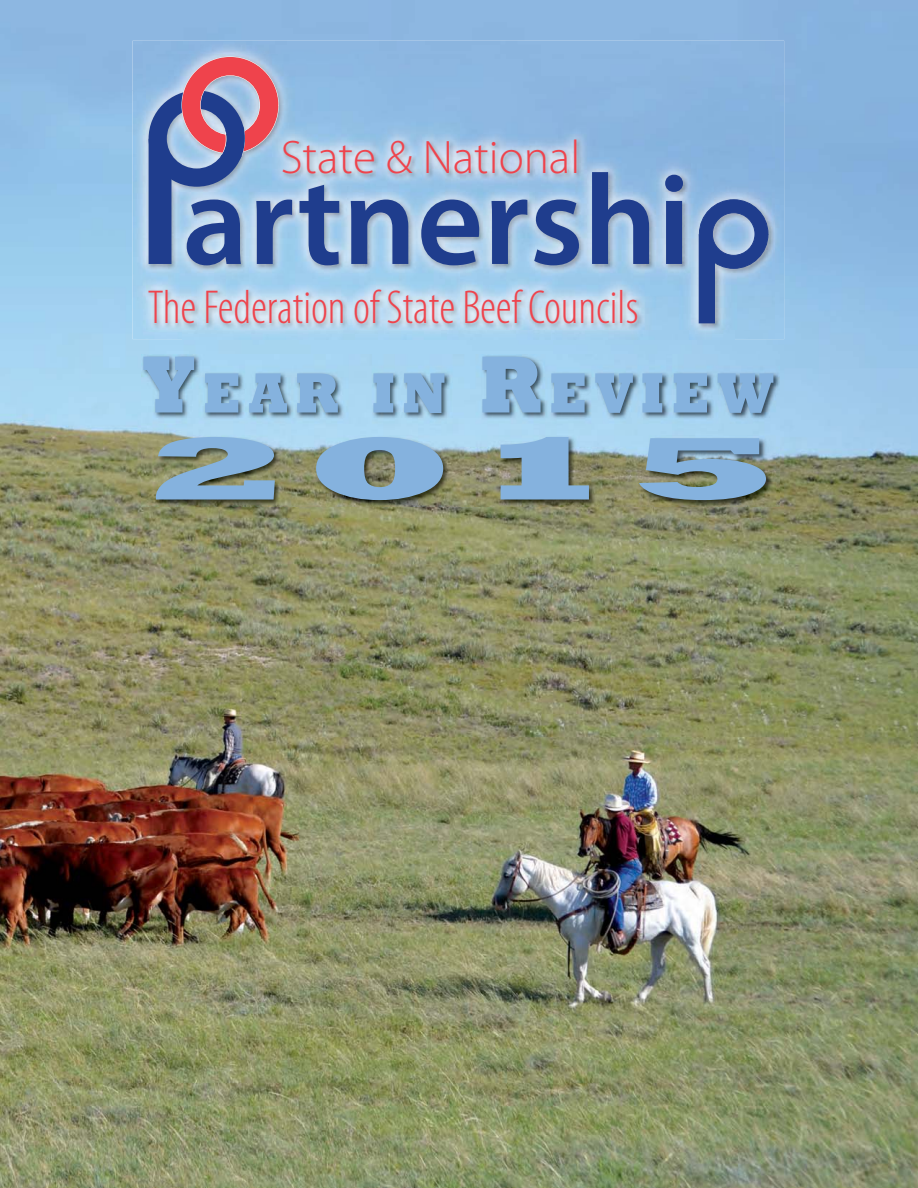
<style>
.page{position:relative;width:918px;height:1188px;background:#fff}
.page>*{position:absolute;margin:0;border:0;box-sizing:border-box;transform-origin:0 0}
.t1{font:800 90.3px "Rockwell";color:#85b2de;scale:2.41 1}
.t2{font:800 57.6px "Rockwell";letter-spacing:.145em;color:#85b2de;scale:.89 1}
.t3{font:300 condensed 47.85px "Myriad Pro";color:#ef434c}
.t4{font:300 47.25px "Myriad Pro";color:#ef434c}
.s1{font-size:82.35px}
</style>
<div class="page">
<img style="left:0;top:0;width:918px;height:1188px">
<img style="left:142px;top:355px;width:638px;height:152px">
<div style="left:133px;top:41px;width:651px;height:49px;background:#8db7e1"></div>
<img style="left:133px;top:90px;width:49px;height:249px">
<img style="left:735px;top:90px;width:49px;height:249px">
<img style="left:182px;top:329px;width:553px;height:10px">
<img style="left:146px;top:54px;width:629px;height:275px">
<svg style="left:300px;top:185px;width:39px;height:80px;background:#6583b8"></svg>
<svg style="left:351px;top:200px;width:57px;height:64px;background:#5674af"></svg>
<svg style="left:421px;top:200px;width:58px;height:65px;background:#5d79b1"></svg>
<svg style="left:492px;top:200px;width:35px;height:64px;background:#5979b1"></svg>
<svg style="left:534px;top:200px;width:45px;height:65px;background:#5f7bb2"></svg>
<svg style="left:592px;top:172px;width:57px;height:92px;background:#5e7db5"></svg>
<svg style="left:665px;top:175px;width:18px;height:89px;background:#3f5a9d"></svg>
<svg style="left:149px;top:57px;width:143px;height:208px;background:#8588b2"></svg>
<svg style="left:699px;top:200px;width:69px;height:123px;background:#6b8dbf"></svg>
<div style="left:712px;top:212px;width:44px;height:44px;border:1px solid #1f3d8d;border-radius:50%"></div>
<div style="left:699px;top:199px;width:69px;height:70px;border:1px solid #1f3d8d;border-radius:50%"></div>
<p class="t4" style="left:281px;top:129px;width:301px">State &amp; National</p>
<p class="t3" style="left:148px;top:278px;width:492px">The Federation of State Beef Councils</p>
<p class="t2" style="left:142px;top:358px;width:711px"><span class="s1">Y</span>EAR IN <span class="s1">R</span>EVIEW</p>
<h1 class="t1" style="left:142px;top:414px;width:266px">2015</h1>
</div>
